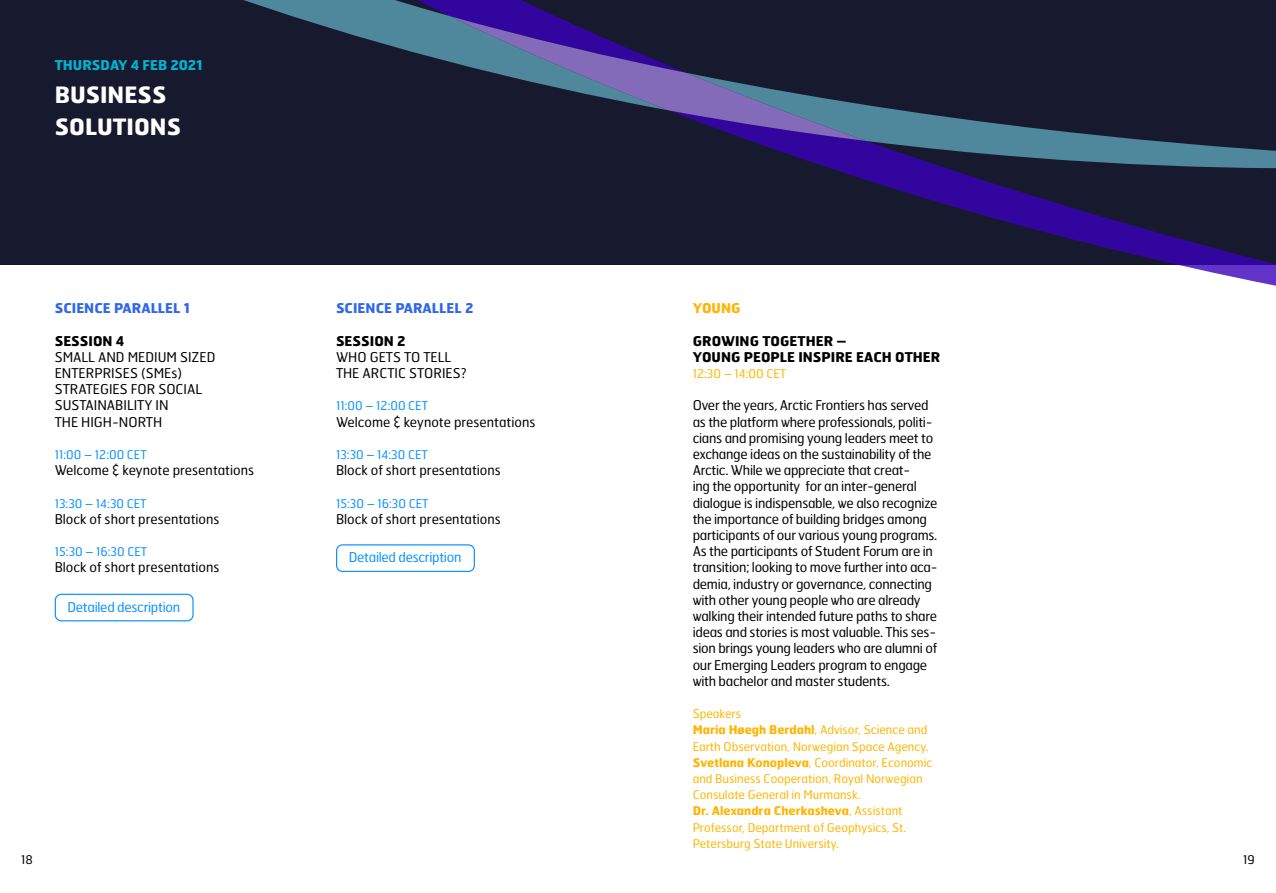
<style>
.page{position:relative;width:1276px;height:893px;background:#fff}
.page>*{position:absolute;margin:0;border:0;box-sizing:border-box;transform-origin:0 0}
.t1{font:700 22.5px/32.4px "Hermes FB";color:#fff}
.t2{font:13.5px/16.2px "Hermes FB";letter-spacing:-.02em;color:#000}
.t3{font:13.5px/16.2px "Hermes FB";color:#000}
.t4{font:700 13.5px/16.2px "Hermes FB";color:#000}
.t5{font:13.5px "Hermes FB";letter-spacing:-.02em;color:#0a91ff}
.t6{font:700 13.5px "Hermes FB";color:#3066eb}
.t7{font:700 13.5px "Hermes FB";color:#00b3d1}
.t8{font:700 13.5px "Hermes FB";color:#ffb400}
.t9{font:12px/16.2px "Hermes FB";color:#ffb400}
.t10{font:12px "Hermes FB";color:#0a91ff}
.t11{font:12px "Hermes FB";color:#000}
.s1{font-weight:700}
</style>
<div class="page">
<div style="left:0;top:0;width:1276px;height:265px;background:#171a2e"></div>
<svg style="left:833px;top:169px;width:443px;height:117px"></svg>
<svg style="left:244px;top:0;width:1032px;height:169px"></svg>
<svg style="left:449px;top:16px;width:417px;height:125px"></svg>
<div style="left:55px;top:594px;width:139px;height:27px;border:1px solid #0a91ff;border-radius:6px"></div>
<div style="left:336px;top:544px;width:139px;height:28px;border:1px solid #0a91ff;border-radius:6px"></div>
<p class="t7" style="left:55px;top:56px;width:149px">THURSDAY 4 FEB 2021</p>
<h1 class="t1" style="left:55px;top:77px;width:128px">BUSINESS<br>SOLUTIONS</h1>
<p class="t6" style="left:55px;top:299px;width:137px">SCIENCE PARALLEL 1</p>
<p class="t4" style="left:55px;top:332px;width:71px">SESSION 4</p>
<p class="t3" style="left:55px;top:348px;width:162px">SMALL AND MEDIUM SIZED<br>ENTERPRISES (SMEs)<br>STRATEGIES FOR SOCIAL<br>SUSTAINABILITY IN<br>THE HIGH-NORTH</p>
<p class="t10" style="left:55px;top:447px;width:94px">11:00 – 12:00 CET</p>
<p class="t3" style="left:55px;top:462px;width:201px">Welcome &amp; keynote presentations</p>
<p class="t10" style="left:55px;top:496px;width:93px">13:30 – 14:30 CET</p>
<p class="t3" style="left:55px;top:510px;width:166px">Block of short presentations</p>
<p class="t10" style="left:55px;top:544px;width:94px">15:30 – 16:30 CET</p>
<p class="t3" style="left:55px;top:559px;width:166px">Block of short presentations</p>
<p class="t5" style="left:67px;top:598px;width:114px">Detailed description</p>
<p class="t6" style="left:336px;top:299px;width:139px">SCIENCE PARALLEL 2</p>
<p class="t4" style="left:336px;top:332px;width:71px">SESSION 2</p>
<p class="t3" style="left:336px;top:348px;width:132px">WHO GETS TO TELL<br>THE ARCTIC STORIES?</p>
<p class="t10" style="left:336px;top:398px;width:94px">11:00 – 12:00 CET</p>
<p class="t3" style="left:336px;top:413px;width:201px">Welcome &amp; keynote presentations</p>
<p class="t10" style="left:336px;top:447px;width:93px">13:30 – 14:30 CET</p>
<p class="t3" style="left:336px;top:462px;width:166px">Block of short presentations</p>
<p class="t10" style="left:336px;top:496px;width:94px">15:30 – 16:30 CET</p>
<p class="t3" style="left:336px;top:510px;width:166px">Block of short presentations</p>
<p class="t5" style="left:349px;top:549px;width:114px">Detailed description</p>
<p class="t8" style="left:692px;top:299px;width:49px">YOUNG</p>
<p class="t4" style="left:692px;top:332px;width:249px">GROWING TOGETHER –<br>YOUNG PEOPLE INSPIRE EACH OTHER</p>
<p class="t9" style="left:692px;top:365px;width:95px">12:30 – 14:00 CET</p>
<p class="t2" style="left:692px;top:397px;width:246px">Over the years, Arctic Frontiers has served as the platform where professionals, politi&shy;cians and promising young leaders meet to exchange ideas on the sustainability of the Arctic. While we appreciate that creat-<br>ing the opportunity for an inter-general dialogue is indispensable, we also recognize the importance of building bridges among participants of our various young programs.<br>As the participants of Student Forum are in transition; looking to move further into aca&shy;demia, industry or governance, connecting with other young people who are already walking their intended future paths to share ideas and stories is most valuable. This ses&shy;sion brings young leaders who are alumni of our Emerging Leaders program to engage with bachelor and master students.</p>
<p class="t9" style="left:692px;top:705px;width:241px">Speakers<br><span class="s1">Maria Høegh Berdahl</span>, Advisor, Science and Earth Observation, Norwegian Space Agency.<br><span class="s1">Svetlana Konopleva</span>, Coordinator, Economic and Business Cooperation, Royal Norwegian Consulate General in Murmansk.<br><span class="s1">Dr. Alexandra Cherkasheva</span>, Assistant Professor, Department of Geophysics, St.<br>Petersburg State University.</p>
<p class="t11" style="left:21px;top:852px;width:13px">18</p>
<p class="t11" style="left:1243px;top:852px;width:13px">19</p>
</div>
